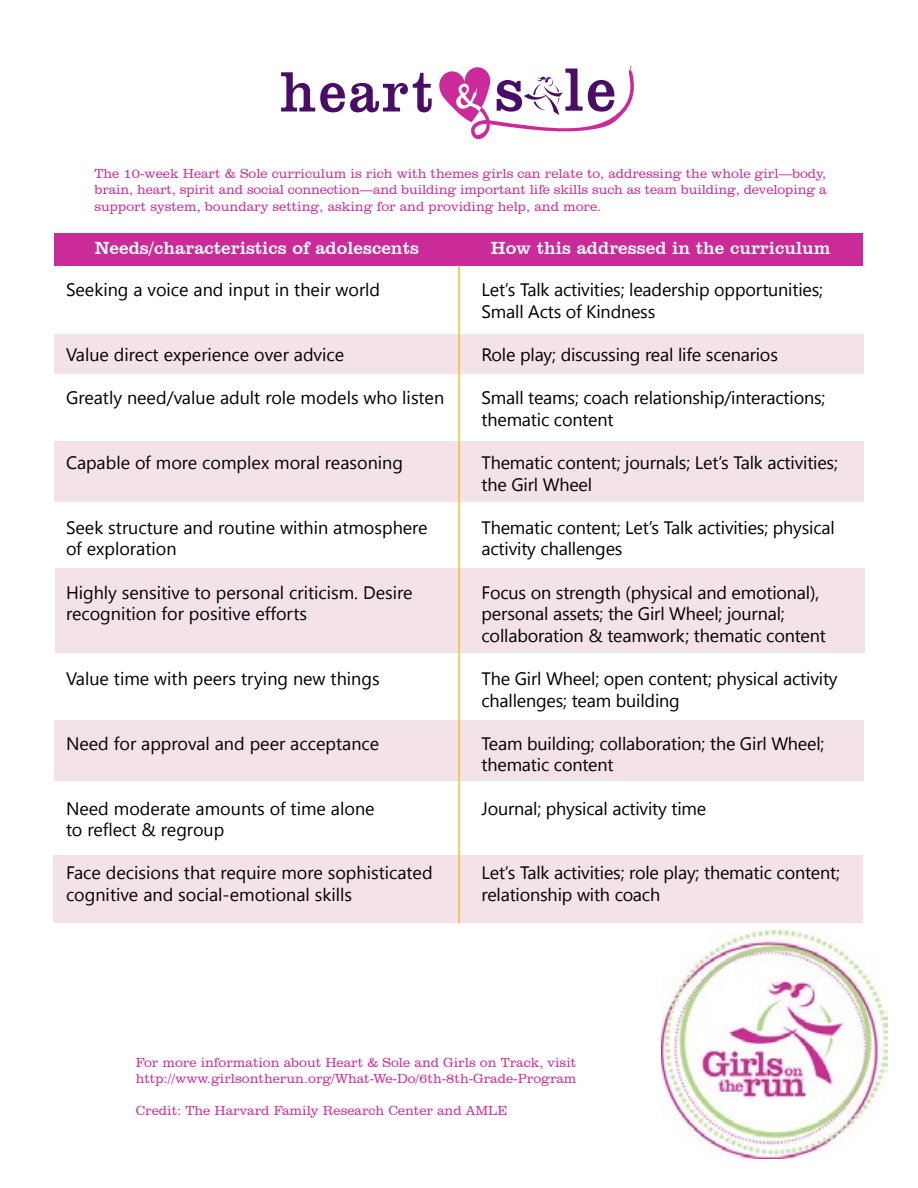
<style>
.page{position:relative;width:918px;height:1188px;background:#fff}
.page>*{position:absolute;margin:0;border:0;box-sizing:border-box;transform-origin:0 0}
.t1{font:18px/21.6px "Segoe UI";letter-spacing:-.01em;color:#000}
.t2{font:18px "Clarendon BT";color:#fff}
.t3{font:300 13.5px/16.2px "Clarendon BT";color:#cb2b99}
</style>
<div class="page">
<div style="left:54px;top:721px;width:810px;height:60px;background:#f4e2eb"></div>
<div style="left:55px;top:568px;width:809px;height:85px;background:#f4e2eb"></div>
<div style="left:54px;top:855px;width:809px;height:68px;background:#f4e2eb"></div>
<div style="left:54px;top:442px;width:810px;height:60px;background:#f4e2eb"></div>
<div style="left:55px;top:334px;width:809px;height:40px;background:#f4e2eb"></div>
<svg style="left:281px;top:72px;width:151px;height:40px"></svg>
<svg style="left:439px;top:65px;width:195px;height:75px"></svg>
<div style="left:55px;top:233px;width:808px;height:33px;background:#cb2b99"></div>
<hr style="left:458px;top:266px;width:2px;height:657px;background:#fdbb30">
<img style="left:662px;top:930px;width:226px;height:228px">
<p class="t3" style="left:94px;top:165px;width:734px;text-align:justify">The 10-week Heart &amp; Sole curriculum is rich with themes girls can relate to, addressing the whole girl—body, brain, heart, spirit and social connection—and building important life skills such as team building, developing a support system, boundary setting, asking for and providing help, and more.</p>
<p class="t2" style="left:95px;top:237px;width:326px">Needs/characteristics of adolescents</p>
<p class="t2" style="left:491px;top:237px;width:341px">How this addressed in the curriculum</p>
<p class="t1" style="left:66px;top:278px;width:316px">Seeking a voice and input in their world</p>
<p class="t1" style="left:482px;top:278px;width:343px">Let’s Talk activities; leadership opportunities;<br>Small Acts of Kindness</p>
<p class="t1" style="left:482px;top:343px;width:298px">Role play; discussing real life scenarios</p>
<p class="t1" style="left:482px;top:386px;width:345px">Small teams; coach relationship/interactions; thematic content</p>
<p class="t1" style="left:482px;top:451px;width:358px">Thematic content; journals; Let’s Talk activities; the Girl Wheel</p>
<p class="t1" style="left:482px;top:516px;width:355px">Thematic content; Let’s Talk activities; physical activity challenges</p>
<p class="t1" style="left:482px;top:581px;width:346px">Focus on strength (physical and emotional), personal assets; the Girl Wheel; journal; collaboration &amp; teamwork; thematic content</p>
<p class="t1" style="left:482px;top:667px;width:358px">The Girl Wheel; open content; physical activity challenges; team building</p>
<p class="t1" style="left:482px;top:732px;width:345px">Team building; collaboration; the Girl Wheel; thematic content</p>
<p class="t1" style="left:482px;top:797px;width:226px">Journal; physical activity time</p>
<p class="t1" style="left:66px;top:343px;width:280px">Value direct experience over advice</p>
<p class="t1" style="left:66px;top:386px;width:380px">Greatly need/value adult role models who listen</p>
<p class="t1" style="left:66px;top:451px;width:339px">Capable of more complex moral reasoning</p>
<p class="t1" style="left:66px;top:516px;width:363px">Seek structure and routine within atmosphere of exploration</p>
<p class="t1" style="left:66px;top:581px;width:348px">Highly sensitive to personal criticism. Desire recognition for positive efforts</p>
<p class="t1" style="left:66px;top:667px;width:315px">Value time with peers trying new things</p>
<p class="t1" style="left:66px;top:732px;width:315px">Need for approval and peer acceptance</p>
<p class="t1" style="left:66px;top:797px;width:310px">Need moderate amounts of time alone to reflect &amp; regroup</p>
<p class="t1" style="left:66px;top:861px;width:368px">Face decisions that require more sophisticated cognitive and social-emotional skills</p>
<p class="t1" style="left:482px;top:861px;width:360px">Let’s Talk activities; role play; thematic content; relationship with coach</p>
<p class="t3" style="left:136px;top:1054px;width:442px">For more information about Heart &amp; Sole and Girls on Track, visit http://www.girlsontherun.org/What-We-Do/6th-8th-Grade-Program</p>
<p class="t3" style="left:136px;top:1102px;width:373px">Credit: The Harvard Family Research Center and AMLE</p>
</div>
